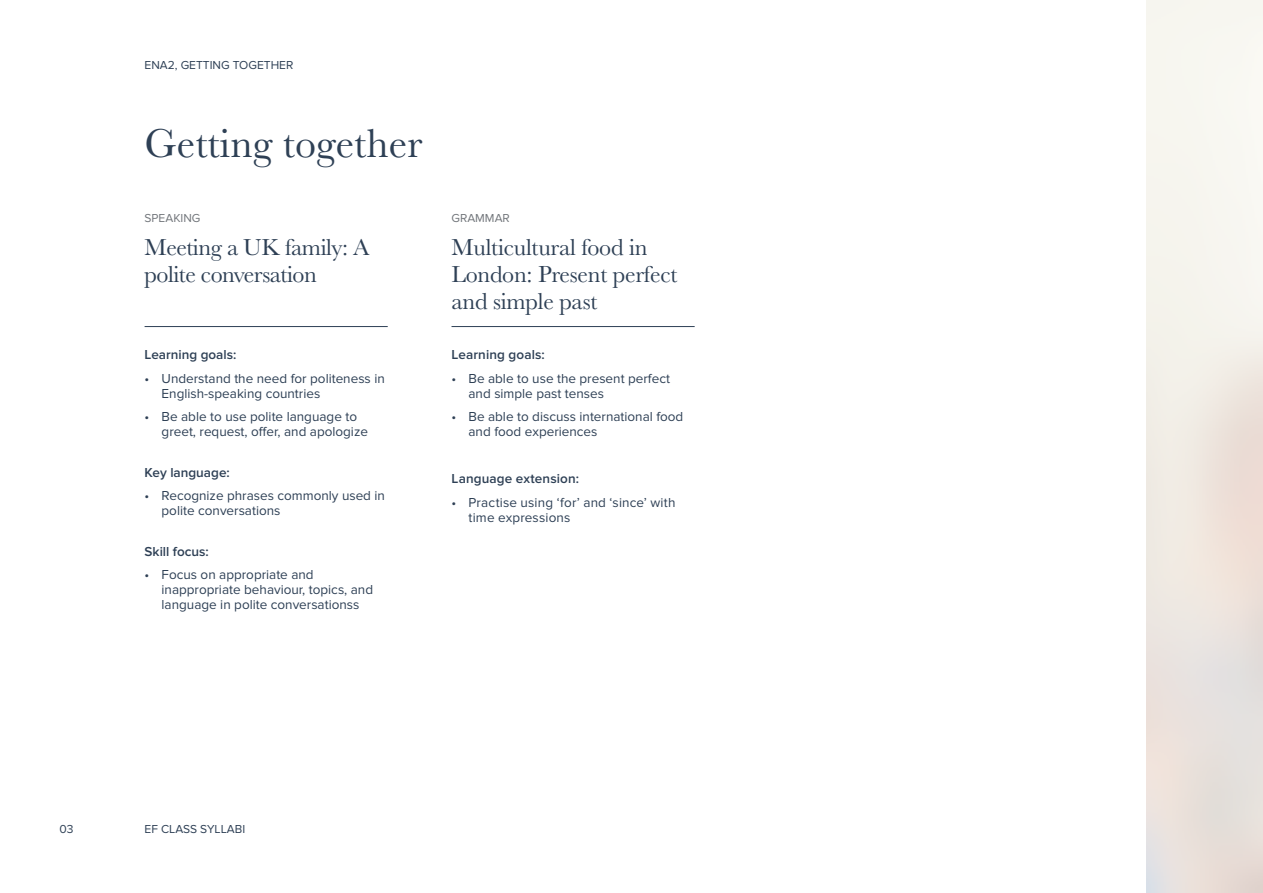
<style>
.page{position:relative;width:1263px;height:893px;background:#fff}
.page>*{position:absolute;margin:0;border:0;box-sizing:border-box;transform-origin:0 0}
.t1{font:42px "Baskerville";color:#2e4055}
.t2{font:24px/27px "Baskerville";letter-spacing:-.01em;color:#2e4055}
.t3{font:13.5px/15px "Proxima Nova";color:#2e4055}
.t4{font:600 13.5px "Proxima Nova";color:#2e4055}
.t5{font:12px "Proxima Nova";color:#2e4055}
.t6{font:12px "Proxima Nova";color:#72767b}
</style>
<div class="page">
<hr style="left:145px;top:326px;width:243px;height:1px;background:#2e4055">
<hr style="left:451px;top:326px;width:244px;height:1px;background:#2e4055">
<p class="t5" style="left:145px;top:58px;width:150px">ENA2, GETTING TOGETHER</p>
<h1 class="t1" style="left:145px;top:116px;width:279px">Getting together</h1>
<p class="t6" style="left:145px;top:211px;width:57px">SPEAKING</p>
<p class="t6" style="left:451px;top:211px;width:60px">GRAMMAR</p>
<h2 class="t2" style="left:145px;top:234px;width:226px">Meeting a UK family: A polite conversation</h2>
<h2 class="t2" style="left:451px;top:234px;width:227px">Multicultural food in<br>London: Present perfect and simple past</h2>
<p class="t4" style="left:145px;top:347px;width:93px">Learning goals:</p>
<p class="t3" style="left:162px;top:371px;width:225px;text-indent:-17px">• Understand the need for politeness in<br>English-speaking countries</p>
<p class="t3" style="left:162px;top:410px;width:208px;text-indent:-17px">• Be able to use polite language to greet, request, offer, and apologize</p>
<p class="t4" style="left:145px;top:465px;width:87px">Key language:</p>
<p class="t3" style="left:162px;top:489px;width:225px;text-indent:-17px">• Recognize phrases commonly used in polite conversations</p>
<p class="t4" style="left:145px;top:544px;width:66px">Skill focus:</p>
<p class="t3" style="left:162px;top:568px;width:213px;text-indent:-17px">• Focus on appropriate and inappropriate behaviour, topics, and language in polite conversationss</p>
<p class="t4" style="left:451px;top:347px;width:95px">Learning goals:</p>
<p class="t3" style="left:468px;top:371px;width:203px;text-indent:-17px">• Be able to use the present perfect and simple past tenses</p>
<p class="t3" style="left:468px;top:410px;width:216px;text-indent:-17px">• Be able to discuss international food and food experiences</p>
<p class="t4" style="left:451px;top:471px;width:129px">Language extension:</p>
<p class="t3" style="left:468px;top:495px;width:208px;text-indent:-17px">• Practise using ‘for’ and ‘since’ with time expressions</p>
<p class="t5" style="left:60px;top:823px;width:16px">03</p>
<p class="t5" style="left:145px;top:823px;width:102px">EF CLASS SYLLABI</p>
</div>
